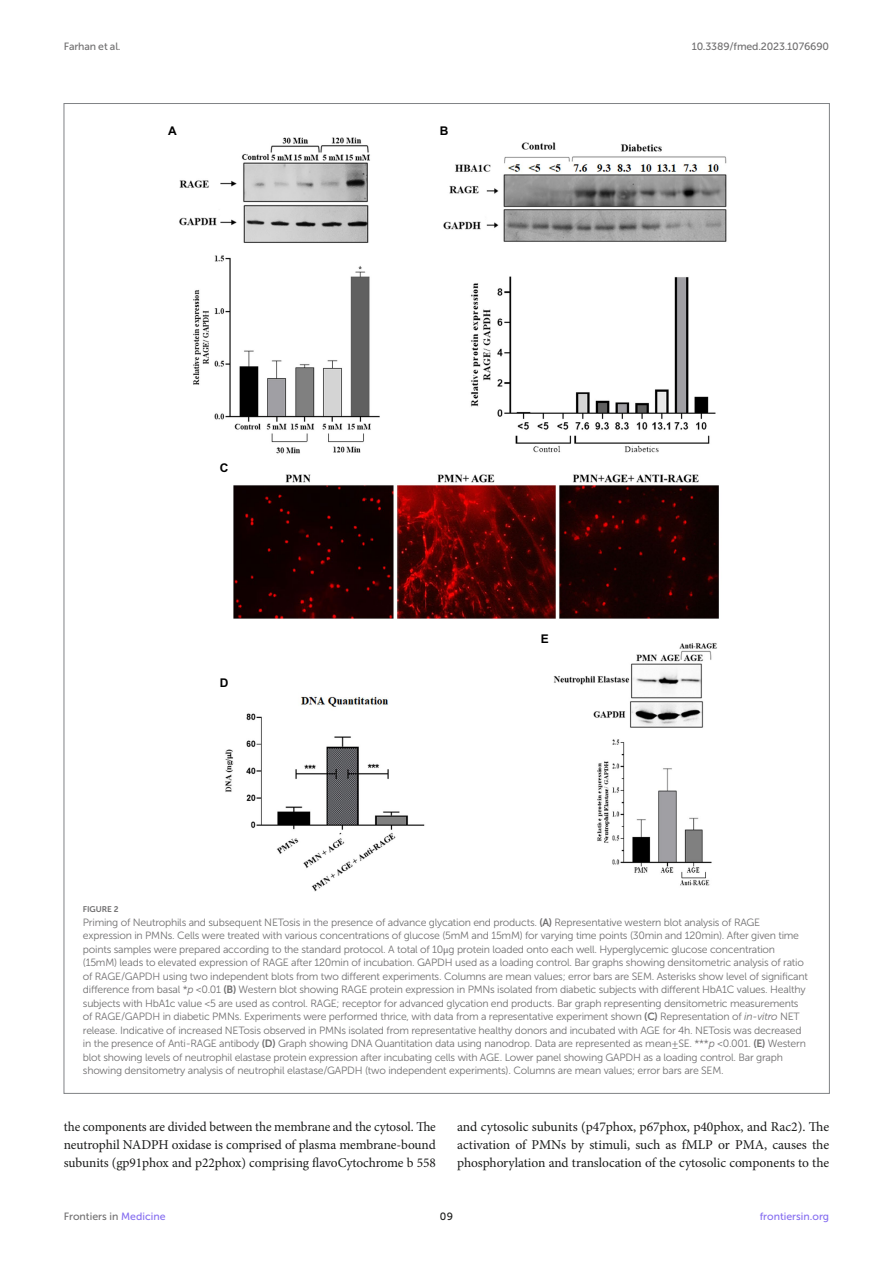
<style>
.page{position:relative;width:893px;height:1263px;background:#fff}
.page>*{position:absolute;margin:0;border:0;box-sizing:border-box;transform-origin:0 0}
.TEXT_FLUSH{font:13.5px/18px "Minion Pro";letter-spacing:-.01em;color:#1b1c1b;text-align:justify}
.t1{font:700 12px "Arial";color:#000}
.FIG_LEG{font:10.5px/13.5px "Museo Sans 300";letter-spacing:-.02em;color:#706f70}
.t2{font:10.5px "Museo Sans 500";letter-spacing:-.015em;color:#706f70}
.t3{font:10.5px "Museo Sans 500";color:#856df0}
.t4{font:10.5px "Museo Sans 500";color:#1b1c1b}
.FIG_HD{font:8.25px "Museo Sans 700";letter-spacing:-.01em;color:#706f70}
.s1{font-family:"Museo Sans 700"}
.s2{font-family:"STIX General"}
.s3{font-style:italic}
.s4{color:#856df0}
</style>
<div class="page">
<img style="left:179px;top:137px;width:548px;height:755px">
<p class="t2" style="left:64px;top:41px;width:58px">Farhan et al.</p>
<p class="t2" style="left:692px;top:41px;width:139px">10.3389/fmed.2023.1076690</p>
<p class="t1" style="left:168px;top:123px;width:10px">A</p>
<p class="t1" style="left:220px;top:460px;width:10px">C</p>
<p class="t1" style="left:220px;top:675px;width:10px">D</p>
<p class="t1" style="left:440px;top:123px;width:10px">B</p>
<p class="t1" style="left:541px;top:630px;width:10px">E</p>
<p class="FIG_HD" style="left:83px;top:905px;width:37px">FIGURE 2</p>
<p class="FIG_LEG" style="left:83px;top:916px;width:727px">Priming of Neutrophils and subsequent NETosis in the presence of advance glycation end products. <span class="s1">(A)</span> Representative western blot analysis of RAGE expression in PMNs. Cells were treated with various concentrations of glucose (5 mM and 15 mM) for varying time points (30 min and 120 min). After given time points samples were prepared according to the standard protocol. A total of 10 <span class="s2">μ</span>g protein loaded onto each well. Hyperglycemic glucose concentration<br>(15 mM) leads to elevated expression of RAGE after 120 min of incubation. GAPDH used as a loading control. Bar graphs showing densitometric analysis of ratio of RAGE/GAPDH using two independent blots from two different experiments. Columns are mean values; error bars are SEM. Asterisks show level of significant difference from basal *<span class="s3">p</span> &lt; 0.01 <span class="s1">(B)</span> Western blot showing RAGE protein expression in PMNs isolated from diabetic subjects with different HbA1C values. Healthy subjects with HbA1c value &lt;5 are used as control. RAGE; receptor for advanced glycation end products. Bar graph representing densitometric measurements of RAGE/GAPDH in diabetic PMNs. Experiments were performed thrice, with data from a representative experiment shown <span class="s1">(C)</span> Representation of <span class="s3">in-vitro</span> NET release. Indicative of increased NETosis observed in PMNs isolated from representative healthy donors and incubated with AGE for 4 h. NETosis was decreased in the presence of Anti-RAGE antibody <span class="s1">(D)</span> Graph showing DNA Quantitation data using nanodrop. Data are represented as mean ± SE. ***<span class="s3">p</span> &lt; 0.001. <span class="s1">(E)</span> Western blot showing levels of neutrophil elastase protein expression after incubating cells with AGE. Lower panel showing GAPDH as a loading control. Bar graph showing densitometry analysis of neutrophil elastase/GAPDH (two independent experiments). Columns are mean values; error bars are SEM.</p>
<p class="TEXT_FLUSH" style="left:64px;top:1118px;width:374px">the components are divided between the membrane and the cytosol. The neutrophil NADPH oxidase is comprised of plasma membrane-bound subunits (gp91phox and p22phox) comprising flavoCytochrome b 558</p>
<p class="TEXT_FLUSH" style="left:457px;top:1118px;width:374px">and cytosolic subunits (p47phox, p67phox, p40phox, and Rac2). The activation of PMNs by stimuli, such as fMLP or PMA, causes the phosphorylation and translocation of the cytosolic components to the</p>
<p class="t2" style="left:64px;top:1211px;width:103px">Frontiers in <span class="s4">Medicine</span></p>
<p class="t4" style="left:440px;top:1211px;width:15px">09</p>
<p class="t3" style="left:760px;top:1211px;width:71px">frontiersin.org</p>
</div>
